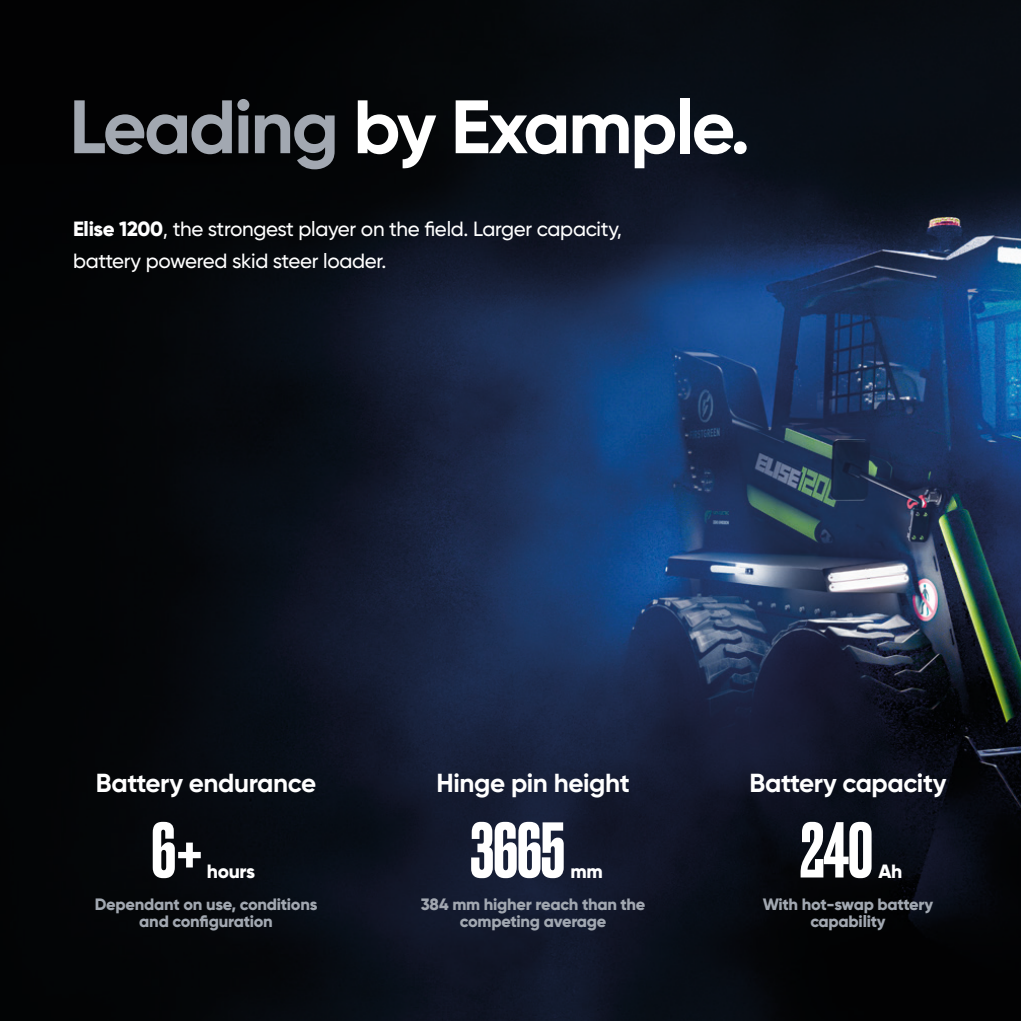
<style>
.page{position:relative;width:1021px;height:1021px;background:#fff}
.page>*{position:absolute;margin:0;border:0;box-sizing:border-box;transform-origin:0 0}
.t1{font:700 75.38px "Gilroy";letter-spacing:-.03em;color:#fff}
.t2{font:500 74.02px "Druk";letter-spacing:-.015em;color:#fff}
.t3{font:700 26.1px "Gilroy";letter-spacing:-.015em;color:#fff}
.t4{font:500 20.47px "Gilroy";letter-spacing:-.015em;color:#fff}
.t5{font:800 19.12px "Gilroy";letter-spacing:-.015em;color:#fff}
.t6{font:800 16.43px/16.4px "Gilroy";letter-spacing:-.015em;color:#a2a8b1;text-align:center}
.s1{color:#a2a8b1}
.s2{font-weight:800}
</style>
<div class="page">
<img style="left:0;top:0;width:1020px;height:1020px">
<p class="t1" style="left:69px;top:80px;width:682px"><span class="s1">Leading</span> by Example.</p>
<p class="t4" style="left:73px;top:216px;width:550px"><span class="s2">Elise 1200</span>, the strongest player on the field. Larger capacity,</p>
<p class="t4" style="left:73px;top:248px;width:315px">battery powered skid steer loader.</p>
<p class="t3" style="left:96px;top:767px;width:222px">Battery endurance</p>
<p class="t2" style="left:151px;top:799px;width:52px">6+</p>
<p class="t5" style="left:207px;top:858px;width:50px">hours</p>
<p class="t6" style="left:95px;top:896px;width:224px">Dependant on use, conditions</p>
<p class="t6" style="left:139px;top:912px;width:135px">and configuration</p>
<p class="t3" style="left:436px;top:767px;width:195px">Hinge pin height</p>
<p class="t2" style="left:470px;top:799px;width:97px">3665</p>
<p class="t5" style="left:570px;top:858px;width:34px">mm</p>
<p class="t6" style="left:421px;top:896px;width:226px">384 mm higher reach than the competing average</p>
<p class="t3" style="left:749px;top:767px;width:198px">Battery capacity</p>
<p class="t2" style="left:800px;top:799px;width:75px">240</p>
<p class="t5" style="left:878px;top:858px;width:25px">Ah</p>
<p class="t6" style="left:762px;top:896px;width:172px">With hot-swap battery capability</p>
</div>
